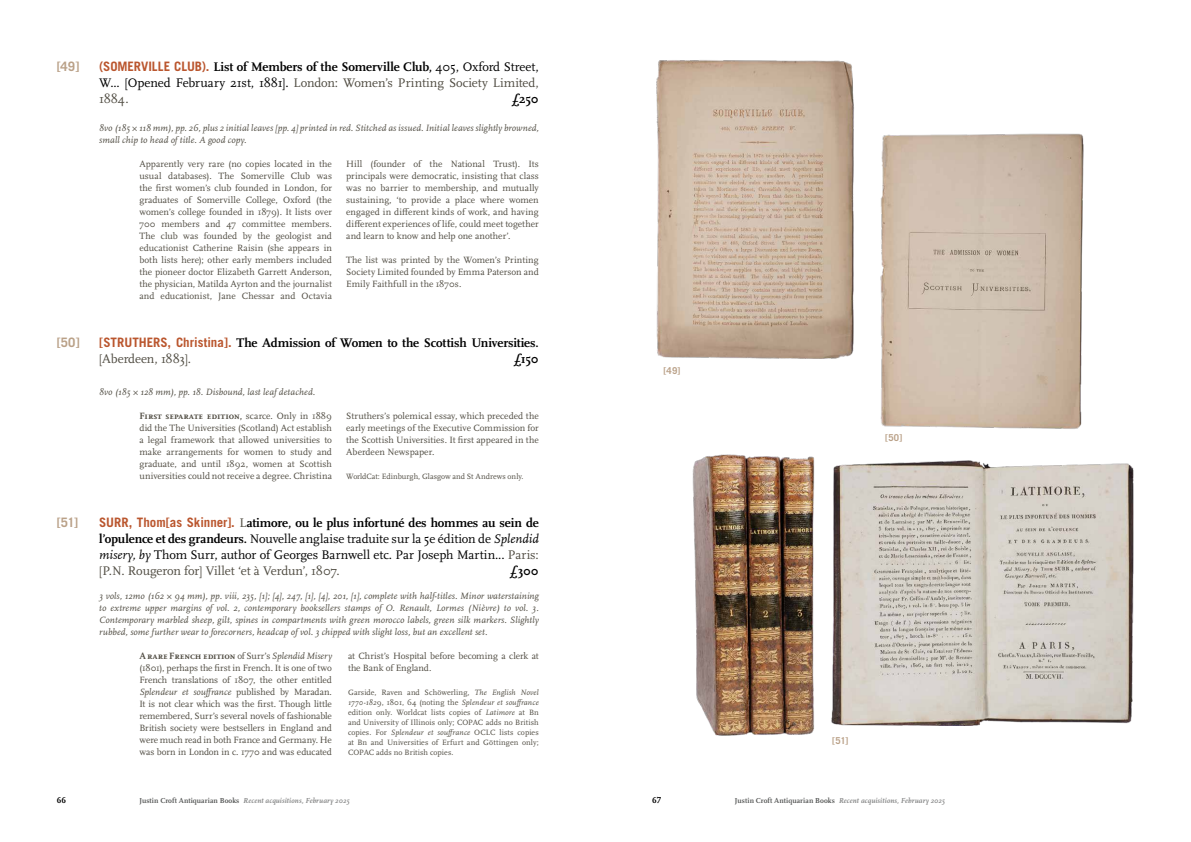
<style>
.page{position:relative;width:1191px;height:842px;background:#fff}
.page>*{position:absolute;margin:0;border:0;box-sizing:border-box;transform-origin:0 0}
.t1{font:13px/16px "Scala Pro";letter-spacing:-.01em;color:#000;text-align:justify}
.t2{font:700 13px/16px "Scala Pro";letter-spacing:-.015em;color:#000}
.t3{font:700 13px "Trade Gothic LT Std";color:#baa188}
.t4{font:9.5px/12px "Scala Pro";color:#4f4b41;text-align:justify}
.t5{font:italic 9.5px/12px "Scala Pro";letter-spacing:.01em;color:#4f4b41}
.t6{font:700 9.5px "Trade Gothic LT Std";color:#baa188}
.t7{font:700 9px "Scala Pro";color:#000}
.t8{font:8px/10px "Scala Pro";letter-spacing:.005em;color:#4f4b41;text-align:justify}
.t9{font:italic 700 7.5px "Scala Pro";letter-spacing:.015em;color:#858686}
.s1{font-family:"Trade Gothic LT Std";font-weight:700;color:#ba562e}
.s2{font-weight:700}
.s3{color:#4f4b41}
.s4{font-family:"Trade Gothic LT Std";color:#ba562e}
.s5{font-weight:400;color:#4f4b41}
.s6{font-style:italic}
.s7{font-style:normal;color:#555756}
</style>
<div class="page">
<img style="left:656px;top:60px;width:198px;height:298px">
<img style="left:880px;top:133px;width:204px;height:296px">
<img style="left:692px;top:454px;width:122px;height:282px">
<img style="left:831px;top:460px;width:303px;height:266px">
<h1 class="t3" style="left:57px;top:58px;width:24px">[49]</h1>
<h1 class="t1" style="left:99px;top:59px;width:441px"><span class="s1">(SOMERVILLE CLUB).</span> <span class="s2">List of Members of the Somerville Club,</span> 405, Oxford Street, W... [Opened February 21st, 1881]. <span class="s3">London: Women’s Printing Society Limited, 1884.</span></h1>
<h1 class="t2" style="left:512px;top:91px;width:28px">£250</h1>
<p class="t5" style="left:99px;top:122px;width:441px">8vo (185 × 118 mm), pp. 26, plus 2 initial leaves [pp. 4] printed in red. Stitched as issued. Initial leaves slightly browned, small chip to head of title. A good copy.</p>
<p class="t4" style="left:139px;top:158px;width:194px">Apparently very rare (no copies located in the usual databases). The Somerville Club was the first women’s club founded in London, for graduates of Somerville College, Oxford (the women’s college founded in 1879). It lists over 700 members and 47 committee members.<br>The club was founded by the geologist and educationist Catherine Raisin (she appears in both lists here); other early members included the pioneer doctor Elizabeth Garrett Anderson, the physician, Matilda Ayrton and the journalist and educationist, Jane Chessar and Octavia</p>
<p class="t4" style="left:346px;top:158px;width:194px">Hill (founder of the National Trust). Its principals were democratic, insisting that class was no barrier to membership, and mutually sustaining, ‘to provide a place where women engaged in different kinds of work, and having different experiences of life, could meet together and learn to know and help one another’.</p>
<p class="t4" style="left:346px;top:254px;width:194px">The list was printed by the Women’s Printing Society Limited founded by Emma Paterson and Emily Faithfull in the 1870s.</p>
<h1 class="t3" style="left:57px;top:334px;width:24px">[50]</h1>
<h1 class="t2" style="left:99px;top:335px;width:441px"><span class="s4">[STRUTHERS, Christina].</span> The Admission of Women to the Scottish Universities. <span class="s5">[Aberdeen, 1883].</span></h1>
<h1 class="t2" style="left:514px;top:351px;width:26px">£150</h1>
<p class="t5" style="left:99px;top:386px;width:217px">8vo (185 × 128 mm), pp. 18. Disbound, last leaf detached.</p>
<p class="t4" style="left:139px;top:410px;width:194px"><span class="s2">First separate edition,</span> scarce. Only in 1889 did the The Universities (Scotland) Act establish a legal framework that allowed universities to make arrangements for women to study and graduate, and until 1892, women at Scottish universities could not receive a degree. Christina</p>
<p class="t4" style="left:346px;top:410px;width:194px">Struthers’s polemical essay, which preceded the early meetings of the Executive Commission for the Scottish Universities. It first appeared in the Aberdeen Newspaper.</p>
<p class="t8" style="left:346px;top:471px;width:179px">WorldCat: Edinburgh, Glasgow and St Andrews only.</p>
<h1 class="t3" style="left:57px;top:514px;width:23px">[51]</h1>
<p class="t1" style="left:99px;top:515px;width:441px"><span class="s1">SURR, Thom[as Skinner].</span> <span class="s3">L</span><span class="s2">atimore, ou le plus infortuné des hommes au sein de l’opulence et des grandeurs.</span> Nouvelle anglaise traduite sur la 5e édition de <span class="s6">Splendid misery, by</span> Thom Surr, author of Georges Barnwell etc. Par Joseph Martin... <span class="s3">Paris: [P.N. Rougeron for] Villet ‘et à Verdun’, 1807.</span></p>
<h1 class="t2" style="left:510px;top:563px;width:30px">£300</h1>
<p class="t5" style="left:99px;top:590px;width:441px;text-align:justify">3 vols, 12mo (162 × 94 mm), pp. viii, 235, [1]; [4], 247, [1], [4], 201, [1], complete with half-titles. Minor waterstaining to extreme upper margins of vol. 2, contemporary booksellers stamps of O. Renault, Lormes (Nièvre) to vol. 3.<br>Contemporary marbled sheep, gilt, spines in compartments with green morocco labels, green silk markers. Slightly rubbed, some further wear to forecorners, headcap of vol. 3 chipped with slight loss, but an excellent set.</p>
<p class="t4" style="left:139px;top:650px;width:194px"><span class="s2">A rare French edition</span> of Surr’s <span class="s6">Splendid Misery </span>(1801), perhaps the first in French. It is one of two French translations of 1807, the other entitled <span class="s6">Splendeur et souffrance</span> published by Maradan.<br>It is not clear which was the first. Though little remembered, Surr’s several novels of fashionable British society were bestsellers in England and were much read in both France and Germany. He was born in London in c. 1770 and was educated</p>
<p class="t4" style="left:348px;top:650px;width:192px">at Christ’s Hospital before becoming a clerk at the Bank of England.</p>
<p class="t8" style="left:348px;top:687px;width:192px">Garside, Raven and Schöwerling, <span class="s6">The English Novel 1770-182</span>9, 1801, 64 (noting the <span class="s6">Splendeur et souffrance </span>edition only. Worldcat lists copies of <span class="s6">Latimore</span> at Bn and University of Illinois only; COPAC adds no British copies. For <span class="s6">Splendeur et souffrance</span> OCLC lists copies at Bn and Universities of Erfurt and Göttingen only; COPAC adds no British copies.</p>
<p class="t6" style="left:663px;top:364px;width:18px">[49]</p>
<p class="t6" style="left:885px;top:432px;width:19px">[50]</p>
<p class="t6" style="left:832px;top:735px;width:18px">[51]</p>
<p class="t7" style="left:57px;top:795px;width:11px">66</p>
<p class="t9" style="left:139px;top:796px;width:211px"><span class="s7">Justin Croft Antiquarian Books</span> Recent acquisitions, February 2025</p>
<p class="t7" style="left:652px;top:795px;width:11px">67</p>
<p class="t9" style="left:735px;top:796px;width:211px"><span class="s7">Justin Croft Antiquarian Books</span> Recent acquisitions, February 2025</p>
</div>
